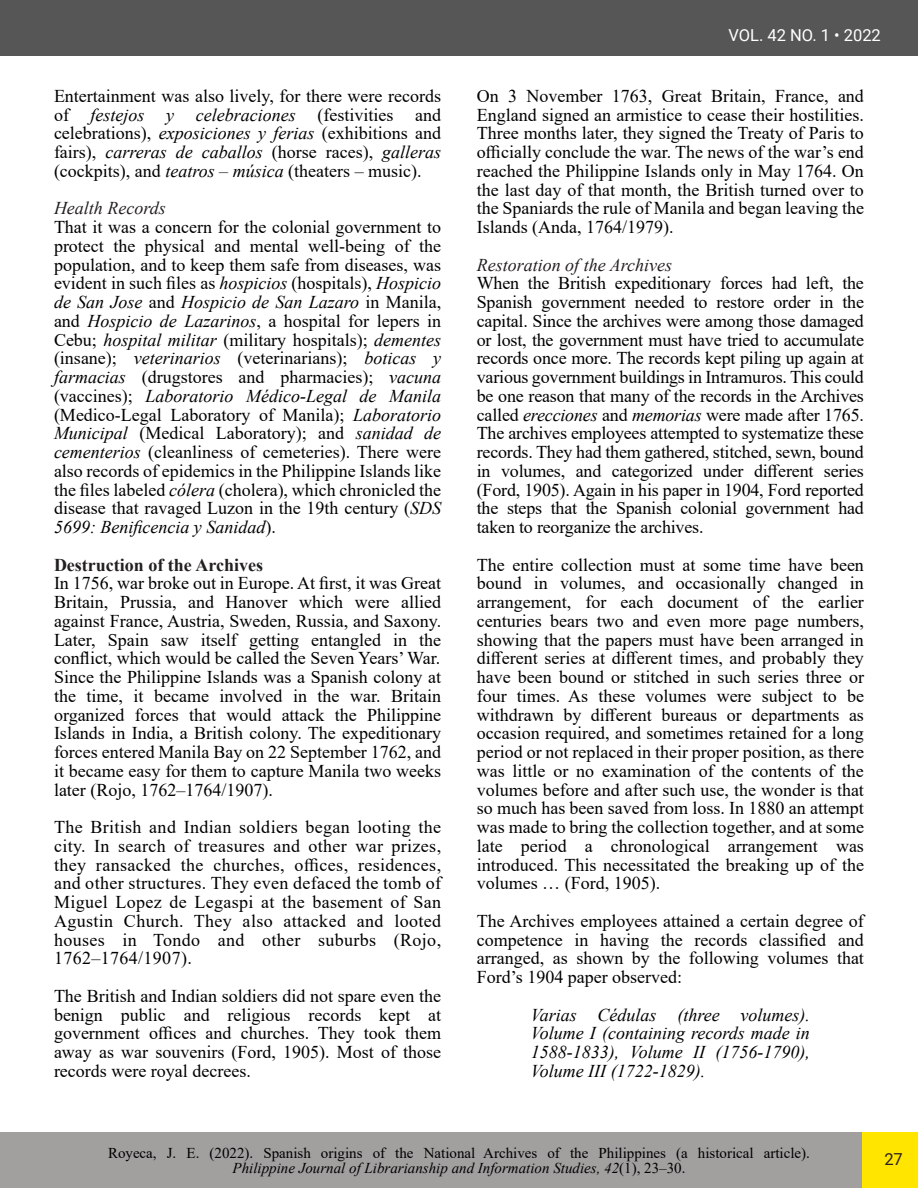
<style>
.page{position:relative;width:918px;height:1188px;background:#fff}
.page>*{position:absolute;margin:0;border:0;box-sizing:border-box;transform-origin:0 0}
.t1{font:18px/18.8px "Times New Roman";color:#000;text-align:justify}
.t2{font:italic 18px/18.8px "Times New Roman";color:#000;text-align:justify}
.t3{font:italic 18px "Times New Roman";color:#231f20}
.t4{font:700 18px "Times New Roman";color:#231f20}
.t5{font:16.5px "Roboto";color:#fff}
.t6{font:16.5px "Roboto";color:#27201f}
.t7{font:15px/15px "Times New Roman";color:#000;text-align:center}
.s1{font-style:italic}
</style>
<div class="page">
<div style="left:0;top:1132px;width:862px;height:56px;background:#a29f9f"></div>
<div style="left:0;top:0;width:918px;height:56px;background:#565656"></div>
<div style="left:862px;top:1132px;width:56px;height:56px;background:#ffe500"></div>
<p class="t1" style="left:54px;top:88px;width:389px">Entertainment was also lively, for there were records of <span class="s1">festejos y celebraciones</span> (festivities and celebrations), <span class="s1">exposiciones y ferias</span> (exhibitions and fairs), <span class="s1">carreras de caballos</span> (horse races), <span class="s1">galleras </span>(cockpits), and <span class="s1">teatros – música</span> (theaters – music).</p>
<p class="t3" style="left:54px;top:202px;width:113px">Health Records</p>
<p class="t1" style="left:54px;top:219px;width:389px">That it was a concern for the colonial government to protect the physical and mental well-being of the population, and to keep them safe from diseases, was evident in such files as <span class="s1">hospicios</span> (hospitals), <span class="s1">Hospicio de San Jose</span> and <span class="s1">Hospicio de San Lazaro</span> in Manila, and <span class="s1">Hospicio de Lazarinos</span>, a hospital for lepers in Cebu; <span class="s1">hospital militar</span> (military hospitals); <span class="s1">dementes </span>(insane); <span class="s1">veterinarios</span> (veterinarians); <span class="s1">boticas y farmacias</span> (drugstores and pharmacies); <span class="s1">vacuna </span>(vaccines); <span class="s1">Laboratorio Médico-Legal de Manila </span>(Medico-Legal Laboratory of Manila); <span class="s1">Laboratorio Municipal</span> (Medical Laboratory); and <span class="s1">sanidad de cementerios</span> (cleanliness of cemeteries). There were also records of epidemics in the Philippine Islands like the files labeled <span class="s1">cólera</span> (cholera), which chronicled the disease that ravaged Luzon in the 19th century (<span class="s1">SDS 5699: Benificencia y Sanidad</span>).</p>
<p class="t4" style="left:54px;top:558px;width:211px">Destruction of the Archives</p>
<p class="t1" style="left:54px;top:576px;width:389px">In 1756, war broke out in Europe. At first, it was Great Britain, Prussia, and Hanover which were allied against France, Austria, Sweden, Russia, and Saxony.<br>Later, Spain saw itself getting entangled in the conflict, which would be called the Seven Years’ War.<br>Since the Philippine Islands was a Spanish colony at the time, it became involved in the war. Britain organized forces that would attack the Philippine Islands in India, a British colony. The expeditionary forces entered Manila Bay on 22 September 1762, and it became easy for them to capture Manila two weeks later (Rojo, 1762–1764/1907).</p>
<p class="t1" style="left:54px;top:819px;width:389px">The British and Indian soldiers began looting the city. In search of treasures and other war prizes, they ransacked the churches, offices, residences, and other structures. They even defaced the tomb of Miguel Lopez de Legaspi at the basement of San Agustin Church. They also attacked and looted houses in Tondo and other suburbs (Rojo, 1762–1764/1907).</p>
<p class="t1" style="left:54px;top:988px;width:389px">The British and Indian soldiers did not spare even the benign public and religious records kept at government offices and churches. They took them away as war souvenirs (Ford, 1905). Most of those records were royal decrees.</p>
<p class="t5" style="left:728px;top:29px;width:154px">VOL. 42 NO. 1 • 2022</p>
<p class="t1" style="left:477px;top:88px;width:389px">On 3 November 1763, Great Britain, France, and England signed an armistice to cease their hostilities.<br>Three months later, they signed the Treaty of Paris to officially conclude the war. The news of the war’s end reached the Philippine Islands only in May 1764. On the last day of that month, the British turned over to the Spaniards the rule of Manila and began leaving the Islands (Anda, 1764/1979).</p>
<p class="t3" style="left:477px;top:258px;width:197px">Restoration of the Archives</p>
<p class="t1" style="left:477px;top:276px;width:389px">When the British expeditionary forces had left, the Spanish government needed to restore order in the capital. Since the archives were among those damaged or lost, the government must have tried to accumulate records once more. The records kept piling up again at various government buildings in Intramuros. This could be one reason that many of the records in the Archives called <span class="s1">erecciones</span> and <span class="s1">memorias</span> were made after 1765.<br>The archives employees attempted to systematize these records. They had them gathered, stitched, sewn, bound in volumes, and categorized under different series (Ford, 1905). Again in his paper in 1904, Ford reported the steps that the Spanish colonial government had taken to reorganize the archives.</p>
<p class="t1" style="left:477px;top:557px;width:389px">The entire collection must at some time have been bound in volumes, and occasionally changed in arrangement, for each document of the earlier centuries bears two and even more page numbers, showing that the papers must have been arranged in different series at different times, and probably they have been bound or stitched in such series three or four times. As these volumes were subject to be withdrawn by different bureaus or departments as occasion required, and sometimes retained for a long period or not replaced in their proper position, as there was little or no examination of the contents of the volumes before and after such use, the wonder is that so much has been saved from loss. In 1880 an attempt was made to bring the collection together, and at some late period a chronological arrangement was introduced. This necessitated the breaking up of the volumes … (Ford, 1905).</p>
<p class="t1" style="left:477px;top:913px;width:389px">The Archives employees attained a certain degree of competence in having the records classified and arranged, as shown by the following volumes that Ford’s 1904 paper observed:</p>
<p class="t2" style="left:531px;top:1007px;width:281px">Varias Cédulas (three volumes).<br>Volume I (containing records made in 1588-1833), Volume II (1756-1790), Volume III (1722-1829).</p>
<p class="t7" style="left:108px;top:1147px;width:703px">Royeca, J. E. (2022). Spanish origins of the National Archives of the Philippines (a historical article).<br><span class="s1">Philippine Journal of Librarianship and Information Studies, 42</span>(1), 23–30.</p>
<p class="t6" style="left:884px;top:1152px;width:20px">27</p>
</div>
